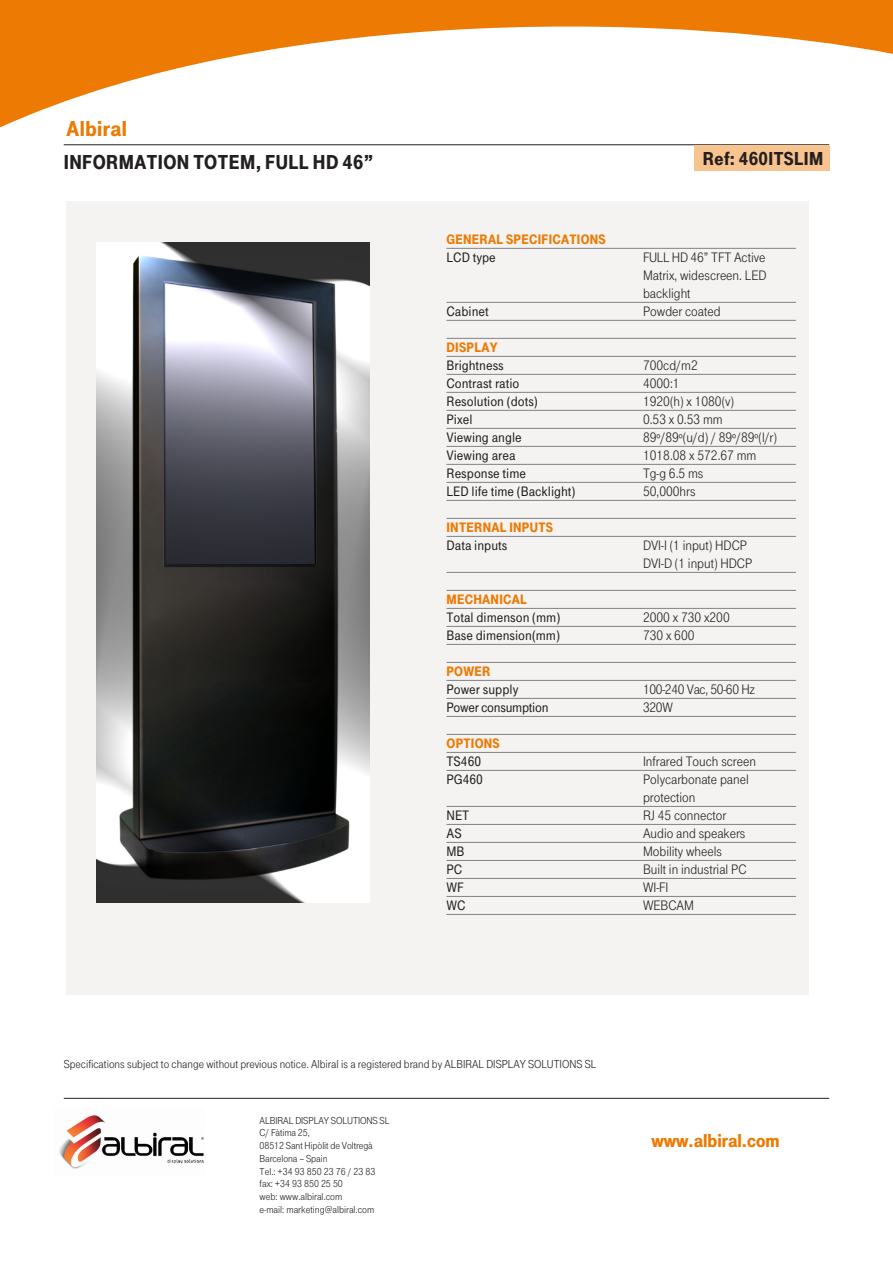
<style>
.page{position:relative;width:893px;height:1263px;background:#fff}
.page>*{position:absolute;margin:0;border:0;box-sizing:border-box;transform-origin:0 0}
.t1{font:22.5px "Tele Grotesk Ultr";letter-spacing:.02em;color:#ed7a03}
.t2{font:21px "Tele Grotesk Ultr";letter-spacing:.02em;color:#231f20}
.t3{font:19.5px "Tele Grotesk Ultr";color:#ed7a03}
.t4{font:19.5px "Tele Grotesk Ultr";letter-spacing:.02em;color:#231f20}
.t5{font:14.25px/18px "Tele Grotesk Norm";color:#231f20}
.t6{font:14.25px "Tele Grotesk Halbfett";color:#231f20}
.t7{font:14.25px "Tele Grotesk Ultr";letter-spacing:.02em;color:#ed7a03}
.t8{font:14.25px "Tele Grotesk Norm";letter-spacing:-.02em;color:#231f20}
.t9{font:14.25px "Tele Grotesk Halbfett";letter-spacing:-.02em;color:#231f20}
.t10{font:12px "Tele Grotesk Norm";color:#231f20}
.t11{font:10.5px/12.8px "Tele Grotesk Norm";letter-spacing:-.01em;color:#231f20}
</style>
<div class="page">
<svg style="left:0;top:0;width:893px;height:127px"></svg>
<hr style="left:64px;top:144px;width:765px;height:1px;background:#231f20">
<div style="left:694px;top:145px;width:136px;height:25px;background:#f7c38e"></div>
<div style="left:66px;top:202px;width:743px;height:793px;background:#f4f3f1"></div>
<hr style="left:446px;top:248px;width:350px;height:1px;background:#808285">
<hr style="left:446px;top:302px;width:350px;height:1px;background:#808285">
<hr style="left:446px;top:320px;width:350px;height:1px;background:#808285">
<hr style="left:446px;top:338px;width:350px;height:1px;background:#808285">
<hr style="left:446px;top:356px;width:350px;height:1px;background:#808285">
<hr style="left:446px;top:374px;width:350px;height:1px;background:#808285">
<hr style="left:446px;top:392px;width:350px;height:1px;background:#808285">
<hr style="left:446px;top:410px;width:350px;height:1px;background:#808285">
<hr style="left:446px;top:428px;width:350px;height:1px;background:#808285">
<hr style="left:446px;top:446px;width:350px;height:1px;background:#808285">
<hr style="left:446px;top:464px;width:350px;height:1px;background:#808285">
<hr style="left:446px;top:482px;width:350px;height:1px;background:#808285">
<hr style="left:446px;top:500px;width:350px;height:1px;background:#808285">
<hr style="left:446px;top:518px;width:350px;height:1px;background:#808285">
<hr style="left:446px;top:536px;width:350px;height:1px;background:#808285">
<hr style="left:446px;top:572px;width:350px;height:1px;background:#808285">
<hr style="left:446px;top:590px;width:350px;height:1px;background:#808285">
<hr style="left:446px;top:608px;width:350px;height:1px;background:#808285">
<hr style="left:446px;top:626px;width:350px;height:1px;background:#808285">
<hr style="left:446px;top:644px;width:350px;height:1px;background:#808285">
<hr style="left:446px;top:662px;width:350px;height:1px;background:#808285">
<hr style="left:446px;top:680px;width:350px;height:1px;background:#808285">
<hr style="left:446px;top:698px;width:350px;height:1px;background:#808285">
<hr style="left:446px;top:716px;width:350px;height:1px;background:#808285">
<hr style="left:446px;top:734px;width:350px;height:1px;background:#808285">
<hr style="left:446px;top:752px;width:350px;height:1px;background:#808285">
<hr style="left:446px;top:770px;width:350px;height:1px;background:#808285">
<hr style="left:446px;top:806px;width:350px;height:1px;background:#808285">
<hr style="left:446px;top:824px;width:350px;height:1px;background:#808285">
<hr style="left:446px;top:842px;width:350px;height:1px;background:#808285">
<hr style="left:446px;top:860px;width:350px;height:1px;background:#808285">
<hr style="left:446px;top:878px;width:350px;height:1px;background:#808285">
<hr style="left:446px;top:896px;width:350px;height:1px;background:#808285">
<hr style="left:446px;top:914px;width:350px;height:1px;background:#808285">
<hr style="left:64px;top:1098px;width:765px;height:1px;background:#231f20">
<img style="left:59px;top:1115px;width:145px;height:54px">
<img style="left:97px;top:242px;width:272px;height:661px">
<p class="t1" style="left:67px;top:116px;width:62px">ALBIRAL</p>
<p class="t2" style="left:64px;top:150px;width:311px">INFORMATION TOTEM, FULL HD 46”</p>
<p class="t4" style="left:703px;top:148px;width:122px">REF: 460ITSLIM</p>
<p class="t7" style="left:446px;top:231px;width:18px">GENERAL</p>
<p class="t7" style="left:506px;top:231px;width:64px">SPECIFICATIONS</p>
<p class="t6" style="left:446px;top:249px;width:51px">LCD type</p>
<p class="t5" style="left:643px;top:248px;width:125px;text-align:justify">FULL HD 46” TFT Active Matrix, widescreen. LED backlight</p>
<p class="t6" style="left:446px;top:303px;width:44px">Cabinet</p>
<p class="t5" style="left:643px;top:302px;width:79px">Powder coated</p>
<p class="t7" style="left:446px;top:339px;width:53px">DISPLAY</p>
<p class="t6" style="left:446px;top:357px;width:59px">Brightness</p>
<p class="t5" style="left:643px;top:356px;width:56px">700cd/m2</p>
<p class="t6" style="left:446px;top:375px;width:74px">Contrast ratio</p>
<p class="t5" style="left:643px;top:374px;width:38px">4000:1</p>
<p class="t6" style="left:446px;top:393px;width:93px">Resolution (dots)</p>
<p class="t5" style="left:643px;top:392px;width:93px">1920(h) x 1080(v)</p>
<p class="t6" style="left:446px;top:411px;width:27px">Pixel</p>
<p class="t5" style="left:643px;top:410px;width:81px">0.53 x 0.53 mm</p>
<p class="t6" style="left:446px;top:429px;width:77px">Viewing angle</p>
<p class="t5" style="left:643px;top:428px;width:136px">89º/89º(u/d) / 89º/89º(l/r)</p>
<p class="t6" style="left:446px;top:447px;width:71px">Viewing area</p>
<p class="t5" style="left:643px;top:446px;width:115px">1018.08 x 572.67 mm</p>
<p class="t6" style="left:446px;top:465px;width:81px">Response time</p>
<p class="t5" style="left:643px;top:464px;width:62px">Tg-g 6.5 ms</p>
<p class="t6" style="left:446px;top:483px;width:130px">LED life time (Backlight)</p>
<p class="t5" style="left:643px;top:482px;width:54px">50,000hrs</p>
<p class="t7" style="left:446px;top:519px;width:9px">INTERNAL</p>
<p class="t7" style="left:509px;top:519px;width:45px">INPUTS</p>
<p class="t6" style="left:446px;top:537px;width:62px">Data inputs</p>
<p class="t5" style="left:643px;top:536px;width:111px">DVI-I (1 input) HDCP<br>DVI-D (1 input) HDCP</p>
<p class="t7" style="left:446px;top:591px;width:78px">MECHANICAL</p>
<p class="t6" style="left:446px;top:609px;width:115px">Total dimenson (mm)</p>
<p class="t5" style="left:643px;top:608px;width:88px">2000 x 730 x200</p>
<p class="t6" style="left:446px;top:627px;width:115px">Base dimension(mm)</p>
<p class="t5" style="left:643px;top:626px;width:53px">730 x 600</p>
<p class="t7" style="left:446px;top:663px;width:37px">POWER</p>
<p class="t6" style="left:446px;top:681px;width:73px">Power supply</p>
<p class="t8" style="left:643px;top:681px;width:113px">100-240 Vac, 50-60 Hz</p>
<p class="t9" style="left:446px;top:699px;width:104px">Power consumption</p>
<p class="t5" style="left:643px;top:698px;width:31px">320W</p>
<p class="t7" style="left:446px;top:735px;width:26px">OPTIONS</p>
<p class="t6" style="left:446px;top:753px;width:36px">TS460</p>
<p class="t5" style="left:643px;top:752px;width:115px">Infrared Touch screen</p>
<p class="t6" style="left:446px;top:771px;width:38px">PG460</p>
<p class="t5" style="left:643px;top:770px;width:107px">Polycarbonate panel protection</p>
<p class="t6" style="left:446px;top:807px;width:24px">NET</p>
<p class="t5" style="left:643px;top:806px;width:85px">RJ 45 connector</p>
<p class="t6" style="left:446px;top:825px;width:17px">AS</p>
<p class="t5" style="left:643px;top:824px;width:104px">Audio and speakers</p>
<p class="t6" style="left:446px;top:843px;width:20px">MB</p>
<p class="t5" style="left:643px;top:842px;width:80px">Mobility wheels</p>
<p class="t6" style="left:446px;top:861px;width:17px">PC</p>
<p class="t5" style="left:643px;top:860px;width:105px">Built in industrial PC</p>
<p class="t6" style="left:446px;top:879px;width:19px">WF</p>
<p class="t5" style="left:643px;top:878px;width:27px">WI-FI</p>
<p class="t6" style="left:446px;top:897px;width:21px">WC</p>
<p class="t5" style="left:643px;top:896px;width:52px">WEBCAM</p>
<p class="t10" style="left:64px;top:1057px;width:534px">Specifications subject to change without previous notice. Albiral is a registered brand by ALBIRAL DISPLAY SOLUTIONS SL</p>
<p class="t11" style="left:260px;top:1114px;width:132px">ALBIRAL DISPLAY SOLUTIONS SL</p>
<p class="t11" style="left:260px;top:1126px;width:52px">C/ Fàtima 25,</p>
<p class="t11" style="left:260px;top:1139px;width:115px">08512 Sant Hipòlit de Voltregà<br>Barcelona – Spain</p>
<p class="t11" style="left:260px;top:1165px;width:117px">Tel.: +34 93 850 23 76 / 23 83</p>
<p class="t11" style="left:260px;top:1177px;width:85px">fax: +34 93 850 25 50</p>
<p class="t11" style="left:260px;top:1190px;width:84px">web: www.albiral.com</p>
<p class="t11" style="left:260px;top:1203px;width:116px">e-mail: marketing@albiral.com</p>
<p class="t3" style="left:651px;top:1129px;width:130px">WWW.ALBIRAL.COM</p>
</div>
